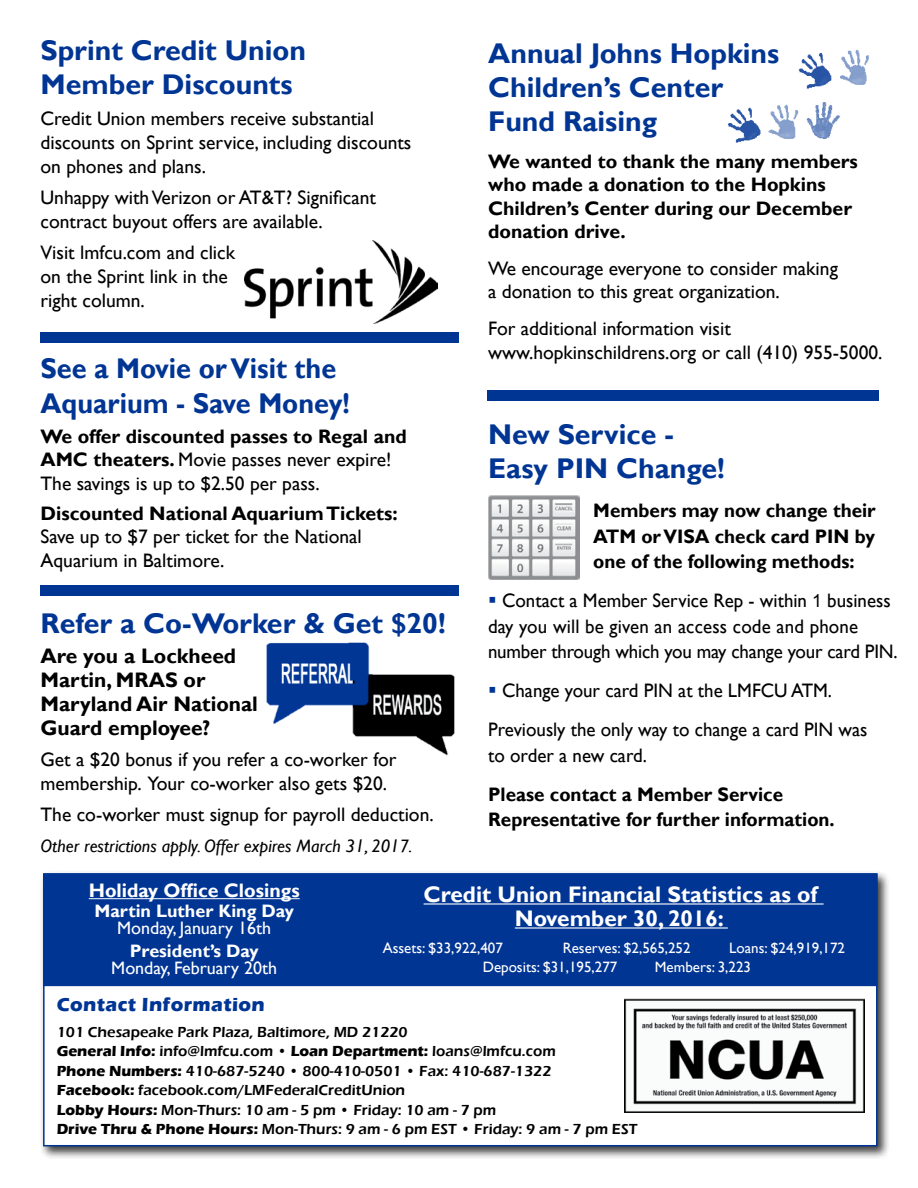
<style>
.page{position:relative;width:918px;height:1188px;background:#fff}
.page>*{position:absolute;margin:0;border:0;box-sizing:border-box;transform-origin:0 0}
.t1{font:700 28.5px/34.2px "Gill Sans";color:#003594}
.t2{font:700 28.5px/34.2px "Gill Sans";color:#003594;scale:.95 1}
.t3{font:700 22.5px/24px "Gill Sans";color:#fff;text-align:center}
.t4{font:700 21px/24px "Gill Sans";color:#000}
.t5{font:19.5px/24px "Gill Sans";color:#000}
.t6{font:700 19.5px/25.5px "Gill Sans";color:#000}
.t7{font:700 19.5px "Gill Sans";color:#fff}
.t8{font:700 19.5px "Eras ITC";letter-spacing:.02em;color:#003594}
.t9{font:italic 18px "Gill Sans";color:#000}
.t10{font:18px "Gill Sans";color:#fff}
.t11{font:700 18px "Gill Sans";color:#fff}
.t12{font:600 15px/19.5px "Eras ITC";color:#000}
.t13{font:15px "Gill Sans";color:#fff}
.s1{font-weight:700}
.s2{color:#003594}
.s3{font-family:"Arial";font-size:18px}
</style>
<div class="page">
<div style="left:40px;top:870px;width:851px;height:289px;background:#000;opacity:.75"></div>
<div style="left:43px;top:873px;width:835px;height:273px;background:#fff;border:2px solid #003594"></div>
<div style="left:43px;top:873px;width:835px;height:113px;background:#003594;border:2px solid #003594"></div>
<hr style="left:89px;top:898px;width:211px;height:1px;background:#fff">
<hr style="left:424px;top:903px;width:400px;height:2px;background:#fff">
<hr style="left:515px;top:927px;width:213px;height:2px;background:#fff">
<img style="left:625px;top:999px;width:240px;height:113px">
<img style="left:245px;top:241px;width:193px;height:83px">
<div style="left:40px;top:332px;width:419px;height:11px;background:#003594"></div>
<div style="left:487px;top:390px;width:392px;height:10px;background:#003594"></div>
<div style="left:40px;top:585px;width:419px;height:11px;background:#003594"></div>
<img style="left:798px;top:49px;width:71px;height:40px">
<img style="left:727px;top:102px;width:114px;height:41px">
<img style="left:266px;top:642px;width:189px;height:114px">
<img style="left:488px;top:496px;width:92px;height:84px">
<h1 class="t1" style="left:40px;top:34px;width:267px">Sprint Credit Union<br>Member Discounts</h1>
<p class="t5" style="left:40px;top:107px;width:373px">Credit Union members receive substantial discounts on Sprint service, including discounts on phones and plans.</p>
<p class="t5" style="left:40px;top:186px;width:337px">Unhappy with Verizon or AT&amp;T? Significant contract buyout offers are available.</p>
<p class="t5" style="left:40px;top:240px;width:196px">Visit lmfcu.com and click on the Sprint link in the right column.</p>
<h1 class="t2" style="left:40px;top:352px;width:327px">See a Movie or Visit the<br>Aquarium - Save Money!</h1>
<p class="t5" style="left:40px;top:425px;width:368px;line-height:23.4px"><span class="s1">We offer discounted passes to Regal and<br>AMC theaters.</span> Movie passes never expire!<br>The savings is up to $2.50 per pass.</p>
<p class="t6" style="left:40px;top:501px;width:359px">Discounted National Aquarium Tickets:</p>
<p class="t5" style="left:40px;top:525px;width:323px;line-height:23.4px">Save up to $7 per ticket for the National<br>Aquarium in Baltimore.</p>
<h1 class="t1" style="left:40px;top:607px;width:407px">Refer a Co-Worker &amp; Get $20!</h1>
<p class="t4" style="left:40px;top:645px;width:219px">Are you a Lockheed<br>Martin, MRAS or<br>Maryland Air National<br>Guard employee?</p>
<p class="t5" style="left:40px;top:748px;width:358px">Get a $20 bonus if you refer a co-worker for membership. Your co-worker also gets $20.</p>
<p class="t5" style="left:40px;top:803px;width:395px">The co-worker must signup for payroll deduction.</p>
<p class="t9" style="left:40px;top:835px;width:374px">Other restrictions apply. Offer expires March 31, 2017.</p>
<h1 class="t1" style="left:488px;top:37px;width:293px">Annual Johns Hopkins<br>Children’s Center<br>Fund Raising</h1>
<p class="t6" style="left:488px;top:150px;width:371px;line-height:23.4px">We wanted to thank the many members who made a donation to the Hopkins<br>Children’s Center during our December donation drive.</p>
<p class="t5" style="left:488px;top:257px;width:351px;line-height:23.4px">We encourage everyone to consider making a donation to this great organization.</p>
<p class="t5" style="left:488px;top:317px;width:396px;line-height:23.4px">For additional information visit www.hopkinschildrens.org or call (410) 955-5000.</p>
<h1 class="t1" style="left:488px;top:418px;width:238px">New Service -<br>Easy PIN Change!</h1>
<p class="t6" style="left:593px;top:498px;width:284px;text-align:justify">Members may now change their ATM or VISA check card PIN by one of the following methods:</p>
<p class="t5" style="left:488px;top:588px;width:411px;line-height:25.5px"><span class="s2">▪</span> Contact a Member Service Rep - within <span class="s3">1</span> business day you will be given an access code and phone number through which you may change your card PIN.</p>
<p class="t5" style="left:488px;top:671px;width:381px;line-height:39px"><span class="s2">▪</span> Change your card PIN at the LMFCU ATM.<br>Previously the only way to change a card PIN was</p>
<p class="t5" style="left:488px;top:743px;width:160px">to order a new card.</p>
<p class="t6" style="left:488px;top:782px;width:348px">Please contact a Member Service<br>Representative for further information.</p>
<p class="t7" style="left:89px;top:879px;width:212px">Holiday Office Closings</p>
<p class="t11" style="left:95px;top:901px;width:201px">Martin Luther King Day</p>
<p class="t10" style="left:117px;top:917px;width:155px">Monday, January 16th</p>
<p class="t11" style="left:130px;top:940px;width:130px">President’s Day</p>
<p class="t10" style="left:111px;top:957px;width:167px">Monday, February 20th</p>
<p class="t3" style="left:424px;top:883px;width:395px">Credit Union Financial Statistics as of<br>November 30, 2016:</p>
<p class="t13" style="left:383px;top:939px;width:122px">Assets: $33,922,407</p>
<p class="t13" style="left:563px;top:939px;width:129px">Reserves: $2,565,252</p>
<p class="t13" style="left:729px;top:939px;width:117px">Loans: $24,919,172</p>
<p class="t13" style="left:483px;top:958px;width:136px">Deposits: $31,195,277</p>
<p class="t13" style="left:655px;top:958px;width:98px">Members: 3,223</p>
<p class="t8" style="left:57px;top:993px;width:210px">Contact Information</p>
<p class="t12" style="left:57px;top:1022px;width:582px">101 Chesapeake Park Plaza, Baltimore, MD 21220<br><span class="s1">General Info:</span> info@lmfcu.com • <span class="s1">Loan Department:</span> loans@lmfcu.com<br><span class="s1">Phone Numbers:</span> 410-687-5240 • 800-410-0501 • Fax: 410-687-1322<br><span class="s1">Facebook:</span> facebook.com/LMFederalCreditUnion<br><span class="s1">Lobby Hours:</span> Mon-Thurs: 10 am - 5 pm • Friday: 10 am - 7 pm<br><span class="s1">Drive Thru &amp; Phone Hours:</span> Mon-Thurs: 9 am - 6 pm EST • Friday: 9 am - 7 pm EST</p>
</div>
